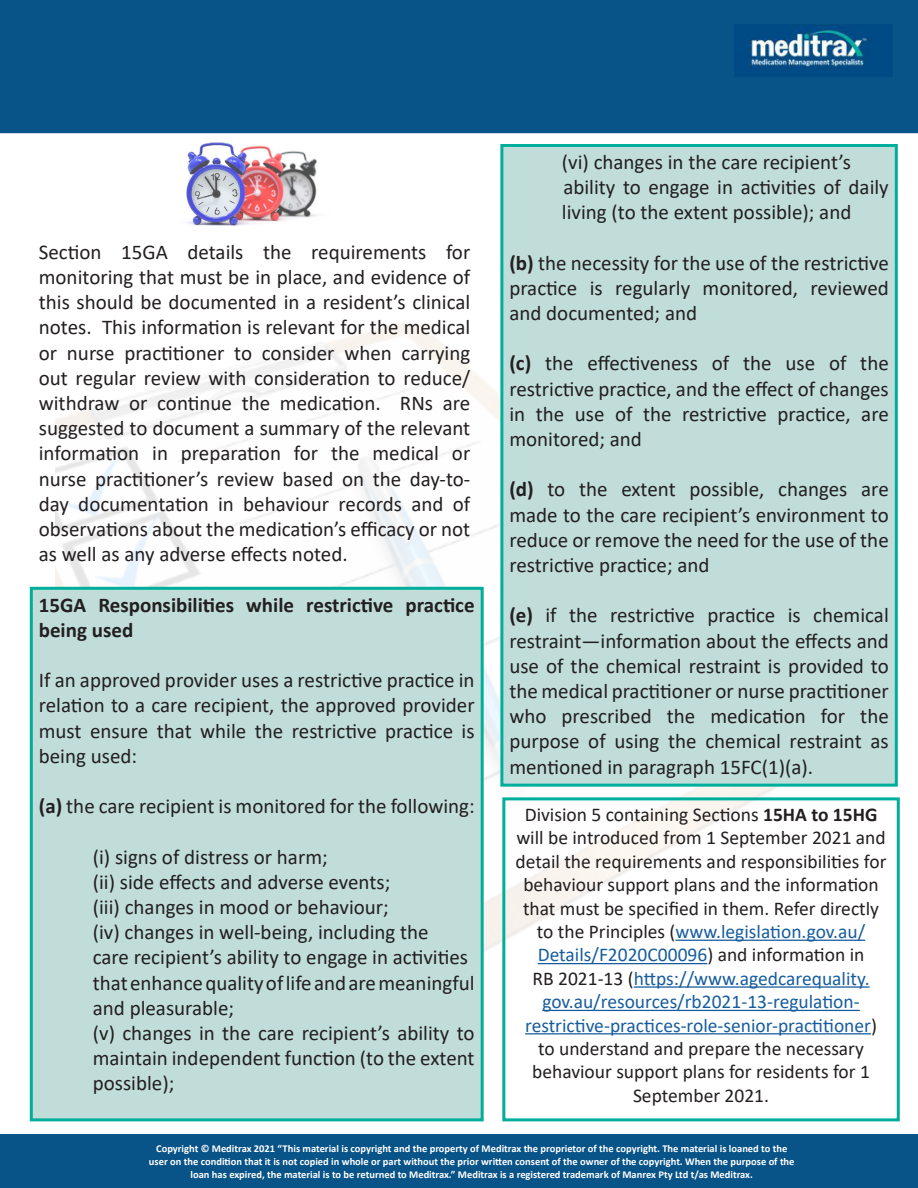
<style>
.page{position:relative;width:918px;height:1188px;background:#fff}
.page>*{position:absolute;margin:0;border:0;box-sizing:border-box;transform-origin:0 0}
.t1{font:21px/25.2px "Calibri";color:#231f20;text-align:justify}
.t2{font:700 21px/25.2px "Calibri";color:#231f20}
.t3{font:19.5px/23.4px "Calibri";color:#231f20;text-align:center}
.t4{font:700 10.5px "Calibri";color:#fff}
.s1{font-weight:700}
.s2{color:#175d9e}
</style>
<div class="page">
<div style="left:1px;top:1px;width:916px;height:131px;background:#085387"></div>
<div style="left:0;top:0;width:918px;height:133px;border:2px solid #085387"></div>
<div style="left:0;top:1134px;width:918px;height:54px;background:#085387"></div>
<img style="left:748px;top:24px;width:122px;height:43px">
<div style="left:31px;top:588px;width:451px;height:532px;background:#c0ddda"></div>
<div style="left:30px;top:587px;width:454px;height:534px;border:3px solid #00ae9b"></div>
<div style="left:502px;top:146px;width:394px;height:639px;background:#c0ddda"></div>
<div style="left:500px;top:144px;width:398px;height:643px;border:3px solid #00ae9b"></div>
<img style="left:182px;top:142px;width:145px;height:84px">
<hr style="left:675px;top:940px;width:190px;height:1px;background:#175d9e">
<hr style="left:538px;top:963px;width:169px;height:1px;background:#175d9e">
<hr style="left:634px;top:986px;width:236px;height:2px;background:#175d9e">
<hr style="left:542px;top:1010px;width:318px;height:1px;background:#175d9e">
<hr style="left:525px;top:1033px;width:346px;height:1px;background:#175d9e">
<div style="left:502px;top:797px;width:398px;height:324px;border:3px solid #00ae9b"></div>
<p class="t1" style="left:39px;top:239px;width:433px">Section 15GA details the requirements for monitoring that must be in place, and evidence of this should be documented in a resident’s clinical notes. This information is relevant for the medical or nurse practitioner to consider when carrying out regular review with consideration to reduce/ withdraw or continue the medication. RNs are suggested to document a summary of the relevant information in preparation for the medical or nurse practitioner’s review based on the day-to&shy;day documentation in behaviour records and of observations about the medication’s efficacy or not as well as any adverse effects noted.</p>
<p class="t2" style="left:39px;top:592px;width:437px">15GA Responsibilities while restrictive practice being used</p>
<p class="t1" style="left:39px;top:667px;width:437px">If an approved provider uses a restrictive practice in relation to a care recipient, the approved provider must ensure that while the restrictive practice is being used:</p>
<p class="t1" style="left:39px;top:793px;width:437px"><span class="s1">(a)</span> the care recipient is monitored for the following:</p>
<p class="t1" style="left:93px;top:843px;width:236px">(i) signs of distress or harm;</p>
<p class="t1" style="left:93px;top:869px;width:299px">(ii) side effects and adverse events;</p>
<p class="t1" style="left:93px;top:894px;width:298px">(iii) changes in mood or behaviour;</p>
<p class="t1" style="left:93px;top:919px;width:383px;text-align:left">(iv) changes in well-being, including the<br>care recipient’s ability to engage in activities that enhance quality of life and are meaningful and pleasurable;</p>
<p class="t1" style="left:93px;top:1020px;width:383px">(v) changes in the care recipient’s ability to maintain independent function (to the extent possible);</p>
<p class="t1" style="left:562px;top:149px;width:328px;text-align:left">(vi) changes in the care recipient’s ability to engage in activities of daily living (to the extent possible); and</p>
<p class="t1" style="left:509px;top:249px;width:381px"><span class="s1">(b)</span> the necessity for the use of the restrictive practice is regularly monitored, reviewed and documented; and</p>
<p class="t1" style="left:509px;top:350px;width:381px"><span class="s1">(c)</span> the effectiveness of the use of the restrictive practice, and the effect of changes in the use of the restrictive practice, are monitored; and</p>
<p class="t1" style="left:509px;top:476px;width:381px"><span class="s1">(d)</span> to the extent possible, changes are made to the care recipient’s environment to reduce or remove the need for the use of the restrictive practice; and</p>
<p class="t1" style="left:509px;top:602px;width:381px"><span class="s1">(e)</span> if the restrictive practice is chemical restraint—information about the effects and use of the chemical restraint is provided to the medical practitioner or nurse practitioner who prescribed the medication for the purpose of using the chemical restraint as mentioned in paragraph 15FC(1)(a).</p>
<p class="t3" style="left:516px;top:802px;width:372px">Division 5 containing Sections <span class="s1">15HA to 15HG </span>will be introduced from 1 September 2021 and detail the requirements and responsibilities for behaviour support plans and the information that must be specified in them. Refer directly to the Principles (<span class="s2">www.legislation.gov.au/ Details/F2020C00096</span>) and information in<br>RB 2021-13 (<span class="s2">https://www.agedcarequality. gov.au/resources/rb2021-13-regulation&shy;restrictive-practices-role-senior-practitioner</span>) to understand and prepare the necessary behaviour support plans for residents for 1<br>September 2021.</p>
<p class="t4" style="left:156px;top:1141px;width:633px">Copyright © Meditrax 2021 “This material is copyright and the property of Meditrax the proprietor of the copyright. The material is loaned to the</p>
<p class="t4" style="left:149px;top:1154px;width:647px">user on the condition that it is not copied in whole or part without the prior written consent of the owner of the copyright. When the purpose of the</p>
<p class="t4" style="left:191px;top:1167px;width:564px">loan has expired, the material is to be returned to Meditrax.” Meditrax is a registered trademark of Manrex Pty Ltd t/as Meditrax.</p>
</div>
